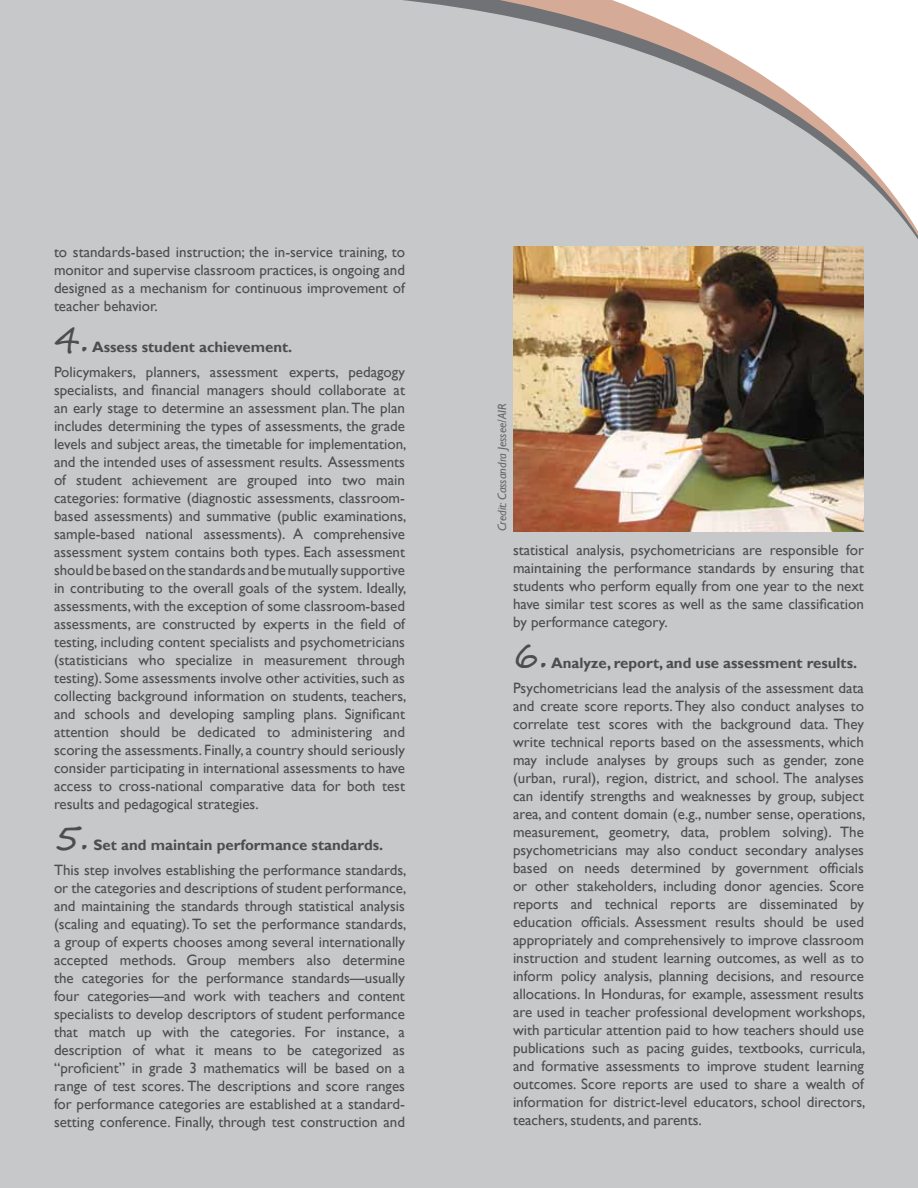
<style>
.page{position:relative;width:918px;height:1188px;background:#fff}
.page>*{position:absolute;margin:0;border:0;box-sizing:border-box;transform-origin:0 0}
.t1{font:36px "Segoe Print";color:#4d4d4f}
.t2{font:15px/18px "Gill Sans";color:#4d4d4f;text-align:justify}
.t3{font:700 15px "Gill Sans";color:#4d4d4f}
.t4{font:italic 12px "Gill Sans";color:#636466}
</style>
<div class="page">
<div style="left:0;top:378px;width:918px;height:699px;background:#c7c8ca"></div>
<svg style="left:0;top:0;width:918px;height:378px;background:#cbcacc"></svg>
<div style="left:0;top:0;width:236px;height:73px;background:#c7c8ca"></div>
<div style="left:0;top:935px;width:918px;height:253px;background:#c7c8ca"></div>
<img style="left:513px;top:247px;width:351px;height:284px">
<p class="t2" style="left:54px;top:243px;width:353px">to standards-based instruction; the in-service training, to monitor and supervise classroom practices, is ongoing and designed as a mechanism for continuous improvement of teacher behavior.</p>
<h1 class="t1" style="left:54px;top:307px;width:37px">4.</h1>
<p class="t3" style="left:92px;top:338px;width:202px">Assess student achievement.</p>
<p class="t2" style="left:54px;top:363px;width:354px">Policymakers, planners, assessment experts, pedagogy specialists, and financial managers should collaborate at an early stage to determine an assessment plan. The plan includes determining the types of assessments, the grade levels and subject areas, the timetable for implementation, and the intended uses of assessment results. Assessments of student achievement are grouped into two main categories: formative (diagnostic assessments, classroom&shy;based assessments) and summative (public examinations, sample-based national assessments). A comprehensive assessment system contains both types. Each assessment should be based on the standards and be mutually supportive in contributing to the overall goals of the system. Ideally, assessments, with the exception of some classroom-based assessments, are constructed by experts in the field of testing, including content specialists and psychometricians (statisticians who specialize in measurement through testing). Some assessments involve other activities, such as collecting background information on students, teachers, and schools and developing sampling plans. Significant attention should be dedicated to administering and scoring the assessments. Finally, a country should seriously consider participating in international assessments to have access to cross-national comparative data for both test results and pedagogical strategies.</p>
<h1 class="t1" style="left:54px;top:805px;width:37px">5.</h1>
<p class="t3" style="left:94px;top:836px;width:291px">Set and maintain performance standards.</p>
<p class="t2" style="left:54px;top:861px;width:354px">This step involves establishing the performance standards, or the categories and descriptions of student performance, and maintaining the standards through statistical analysis (scaling and equating). To set the performance standards, a group of experts chooses among several internationally accepted methods. Group members also determine the categories for the performance standards—usually four categories—and work with teachers and content specialists to develop descriptors of student performance that match up with the categories. For instance, a description of what it means to be categorized as “proficient” in grade 3 mathematics will be based on a range of test scores. The descriptions and score ranges for performance categories are established at a standard&shy;setting conference. Finally, through test construction and</p>
<p class="t4" style="left:495px;top:531px;width:129px;rotate:-90deg">Credit: Cassandra Jessee/AIR</p>
<p class="t2" style="left:513px;top:541px;width:353px">statistical analysis, psychometricians are responsible for maintaining the performance standards by ensuring that students who perform equally from one year to the next have similar test scores as well as the same classification by performance category.</p>
<h1 class="t1" style="left:513px;top:624px;width:37px">6.</h1>
<p class="t3" style="left:551px;top:654px;width:308px">Analyze, report, and use assessment results.</p>
<p class="t2" style="left:513px;top:679px;width:354px">Psychometricians lead the analysis of the assessment data and create score reports. They also conduct analyses to correlate test scores with the background data. They write technical reports based on the assessments, which may include analyses by groups such as gender, zone (urban, rural), region, district, and school. The analyses can identify strengths and weaknesses by group, subject area, and content domain (e.g., number sense, operations, measurement, geometry, data, problem solving). The psychometricians may also conduct secondary analyses based on needs determined by government officials or other stakeholders, including donor agencies. Score reports and technical reports are disseminated by education officials. Assessment results should be used appropriately and comprehensively to improve classroom instruction and student learning outcomes, as well as to inform policy analysis, planning decisions, and resource allocations. In Honduras, for example, assessment results are used in teacher professional development workshops, with particular attention paid to how teachers should use publications such as pacing guides, textbooks, curricula, and formative assessments to improve student learning outcomes. Score reports are used to share a wealth of information for district-level educators, school directors, teachers, students, and parents.</p>
</div>
